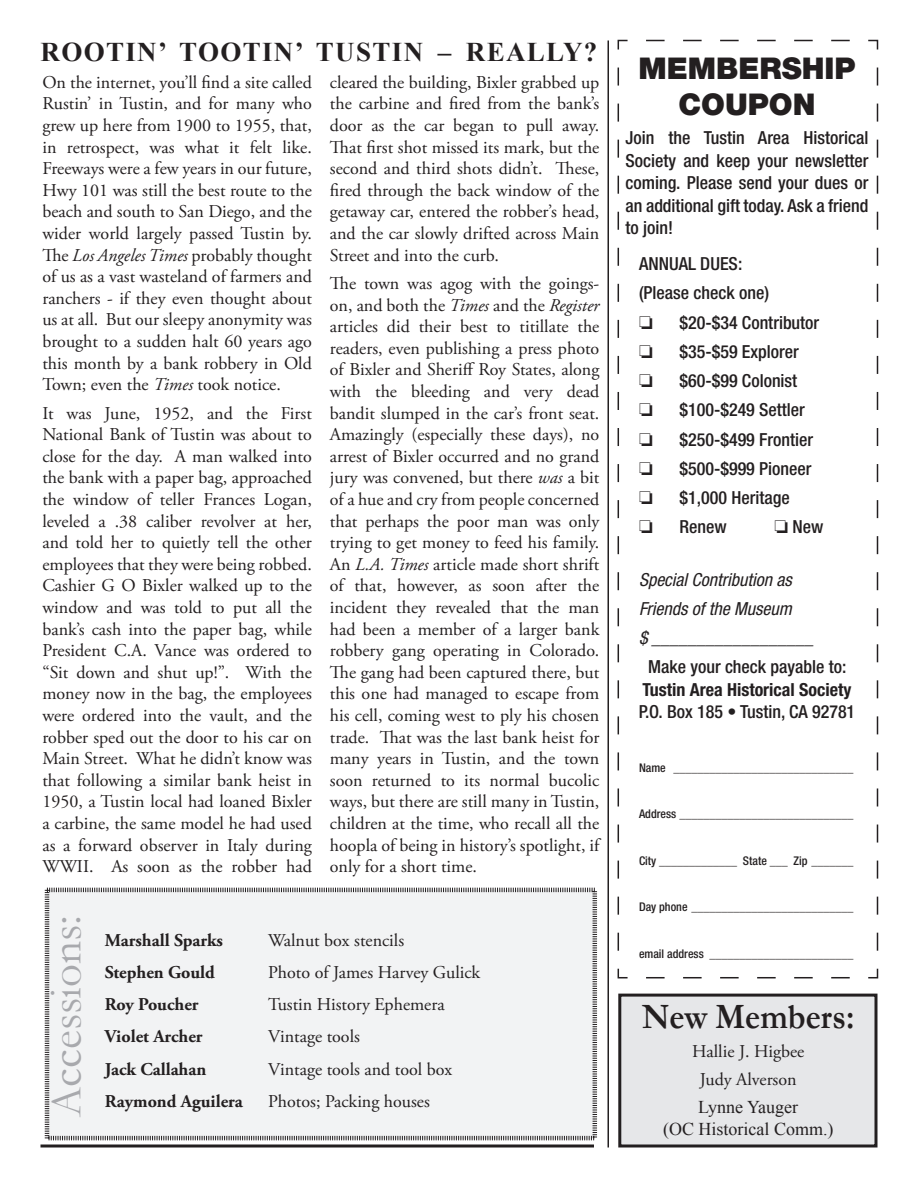
<style>
.page{position:relative;width:918px;height:1188px;background:#fff}
.page>*{position:absolute;margin:0;border:0;box-sizing:border-box;transform-origin:0 0}
.t1{font:45px "Garamond";color:#a8a9ad}
.t2{font:700 36px "Garamond";color:#231f20;scale:.9 1}
.t3{font:900 30px/36px "Helvetica Neue";color:#231f20;text-align:center}
.t4{font:700 27px "Times New Roman";letter-spacing:.05em;color:#231f20}
.t5{font:18px/21.6px "Adobe Garamond Pro";color:#231f20;text-align:justify}
.t6{font:500 condensed 18px/22.5px "Helvetica Neue";color:#231f20;text-align:justify}
.t7{font:700 18px "Adobe Garamond Pro";color:#231f20}
.t8{font:italic condensed 18px/29.2px "Helvetica Neue";color:#231f20}
.t9{font:18px/21.6px "Times New Roman";color:#231f20;text-align:center}
.t10{font:700 condensed 18px "Helvetica Neue";color:#231f20}
.t11{font:500 condensed 12px "Helvetica Neue";color:#231f20}
.s1{font-style:italic}
</style>
<div class="page">
<div style="left:620px;top:995px;width:256px;height:151px;background:#e6e7e9"></div>
<div style="left:618px;top:994px;width:260px;height:154px;border:3px solid #231f20"></div>
<svg style="left:617px;top:39px;width:262px;height:940px"></svg>
<hr style="left:608px;top:40px;width:1px;height:1108px;background:#231f20">
<div style="left:44px;top:887px;width:554px;height:254px;background:#f2f3f4"></div>
<svg style="left:40px;top:1144px;width:554px;height:4px;background:#595657"></svg>
<h3 class="t4" style="left:40px;top:33px;width:558px">ROOTIN’ TOOTIN’ TUSTIN – REALLY?</h3>
<p class="t5" style="left:42px;top:72px;width:271px">On the internet, you’ll find a site called Rustin’ in Tustin, and for many who grew up here from 1900 to 1955, that, in retrospect, was what it felt like.<br>Freeways were a few years in our future, Hwy 101 was still the best route to the beach and south to San Diego, and the wider world largely passed Tustin by.<br>The <span class="s1">Los Angeles Times</span> probably thought of us as a vast wasteland of farmers and ranchers - if they even thought about us at all. But our sleepy anonymity was brought to a sudden halt 60 years ago this month by a bank robbery in Old Town; even the <span class="s1">Times</span> took notice.</p>
<p class="t5" style="left:42px;top:403px;width:271px">It was June, 1952, and the First National Bank of Tustin was about to close for the day. A man walked into the bank with a paper bag, approached the window of teller Frances Logan, leveled a .38 caliber revolver at her, and told her to quietly tell the other employees that they were being robbed.<br>Cashier G O Bixler walked up to the window and was told to put all the bank’s cash into the paper bag, while President C.A. Vance was ordered to “Sit down and shut up!”. With the money now in the bag, the employees were ordered into the vault, and the robber sped out the door to his car on Main Street. What he didn’t know was that following a similar bank heist in 1950, a Tustin local had loaned Bixler a carbine, the same model he had used as a forward observer in Italy during WWII. As soon as the robber had</p>
<p class="t5" style="left:330px;top:72px;width:271px">cleared the building, Bixler grabbed up the carbine and fired from the bank’s door as the car began to pull away.<br>That first shot missed its mark, but the second and third shots didn’t. These, fired through the back window of the getaway car, entered the robber’s head, and the car slowly drifted across Main Street and into the curb.</p>
<p class="t5" style="left:330px;top:273px;width:271px">The town was agog with the goings&shy;on, and both the <span class="s1">Times</span> and the <span class="s1">Register </span>articles did their best to titillate the readers, even publishing a press photo of Bixler and Sheriff Roy States, along with the bleeding and very dead bandit slumped in the car’s front seat.<br>Amazingly (especially these days), no arrest of Bixler occurred and no grand jury was convened, but there <span class="s1">was</span> a bit of a hue and cry from people concerned that perhaps the poor man was only trying to get money to feed his family.<br>An <span class="s1">L.A. Times</span> article made short shrift of that, however, as soon after the incident they revealed that the man had been a member of a larger bank robbery gang operating in Colorado.<br>The gang had been captured there, but this one had managed to escape from his cell, coming west to ply his chosen trade. That was the last bank heist for many years in Tustin, and the town soon returned to its normal bucolic ways, but there are still many in Tustin, children at the time, who recall all the hoopla of being in history’s spotlight, if only for a short time.</p>
<h1 class="t1" style="left:39px;top:1117px;width:204px;rotate:-90deg">Accessions:</h1>
<p class="t7" style="left:105px;top:929px;width:120px">Marshall Sparks</p>
<p class="t5" style="left:268px;top:930px;width:138px">Walnut box stencils</p>
<p class="t7" style="left:105px;top:962px;width:112px">Stephen Gould</p>
<p class="t5" style="left:268px;top:962px;width:214px">Photo of James Harvey Gulick</p>
<p class="t7" style="left:105px;top:994px;width:95px">Roy Poucher</p>
<p class="t5" style="left:268px;top:994px;width:178px">Tustin History Ephemera</p>
<p class="t7" style="left:105px;top:1026px;width:99px">Violet Archer</p>
<p class="t5" style="left:268px;top:1026px;width:93px">Vintage tools</p>
<p class="t7" style="left:105px;top:1058px;width:103px">Jack Callahan</p>
<p class="t5" style="left:268px;top:1059px;width:186px">Vintage tools and tool box</p>
<p class="t7" style="left:105px;top:1091px;width:140px">Raymond Aguilera</p>
<p class="t5" style="left:268px;top:1091px;width:163px">Photos; Packing houses</p>
<h3 class="t3" style="left:638px;top:50px;width:219px">MEMBERSHIP<br>COUPON</h3>
<p class="t6" style="left:626px;top:126px;width:245px">Join the Tustin Area Historical Society and keep your newsletter coming. Please send your dues or an additional gift today. Ask a friend to join!</p>
<p class="t6" style="left:639px;top:249px;width:132px;line-height:29.2px">ANNUAL DUES: (Please check one)</p>
<p class="t6" style="left:639px;top:311px;width:182px">□ $20-$34 Contributor</p>
<p class="t6" style="left:639px;top:340px;width:161px">□ $35-$59 Explorer</p>
<p class="t6" style="left:639px;top:369px;width:160px">□ $60-$99 Colonist</p>
<p class="t6" style="left:639px;top:399px;width:167px">□ $100-$249 Settler</p>
<p class="t6" style="left:639px;top:428px;width:176px">□ $250-$499 Frontier</p>
<p class="t6" style="left:639px;top:457px;width:174px">□ $500-$999 Pioneer</p>
<p class="t6" style="left:639px;top:486px;width:152px">□ $1,000 Heritage</p>
<p class="t6" style="left:639px;top:516px;width:89px">□ Renew</p>
<p class="t6" style="left:774px;top:516px;width:51px">□ New</p>
<p class="t8" style="left:639px;top:565px;width:176px">Special Contribution as<br>Friends of the Museum<br>$ __________________</p>
<p class="t6" style="left:648px;top:656px;width:200px">Make your check payable to:</p>
<p class="t10" style="left:642px;top:679px;width:211px">Tustin Area Historical Society</p>
<p class="t6" style="left:639px;top:701px;width:218px">P.O. Box 185 • Tustin, CA 92781</p>
<p class="t11" style="left:639px;top:760px;width:216px">Name ______________________________</p>
<p class="t11" style="left:639px;top:807px;width:216px">Address _____________________________</p>
<p class="t11" style="left:639px;top:853px;width:216px">City _____________ State ___ Zip _______</p>
<p class="t11" style="left:639px;top:900px;width:216px">Day phone ___________________________</p>
<p class="t11" style="left:639px;top:946px;width:216px">email address ________________________</p>
<h2 class="t2" style="left:642px;top:995px;width:238px">New Members:</h2>
<p class="t5" style="left:692px;top:1037px;width:114px;line-height:28.3px;text-align:center">Hallie J. Higbee<br>Judy Alverson</p>
<p class="t9" style="left:663px;top:1096px;width:172px">Lynne Yauger<br>(OC Historical Comm.)</p>
</div>
